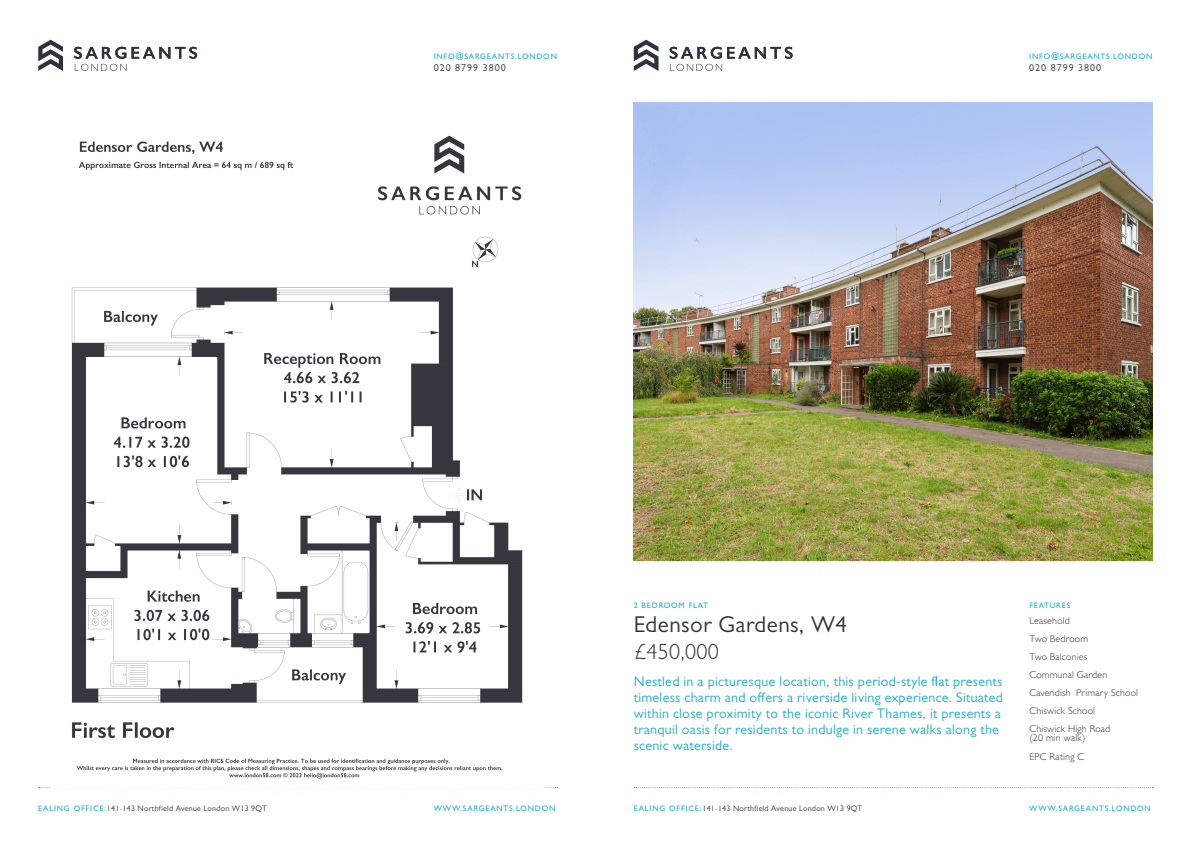
<style>
.page{position:relative;width:1191px;height:842px;background:#fff}
.page>*{position:absolute;margin:0;border:0;box-sizing:border-box;transform-origin:0 0}
.t1{font:23px "Gill Sans MT Pro";letter-spacing:.02em;color:#2e323d}
.t2{font:300 22px "Gill Sans MT Std";letter-spacing:.02em;color:#2e323d}
.t3{font:14px/16px "Gill Sans MT Pro";letter-spacing:.02em;color:#20adc6}
.t4{font:300 10px "Gill Sans MT Std";letter-spacing:.02em;color:#2e323d}
.t5{font:10px "Gill Sans MT Pro";letter-spacing:.1em;color:#2e323d}
.t6{font:500 8px "Gill Sans MT Std";letter-spacing:.1em;color:#20adc6}
.t7{font:8px "Gill Sans MT Pro";letter-spacing:.03em;color:#2e323d}
.s1{font-family:"Gill Sans MT Std";font-weight:500;color:#20adc6}
</style>
<div class="page">
<svg style="left:634px;top:40px;width:24px;height:31px"></svg>
<svg style="left:669px;top:47px;width:123px;height:24px"></svg>
<svg style="left:634px;top:787px;width:519px;height:1px"></svg>
<svg style="left:38px;top:40px;width:25px;height:31px"></svg>
<svg style="left:74px;top:47px;width:123px;height:24px"></svg>
<svg style="left:39px;top:787px;width:519px;height:1px"></svg>
<img style="left:634px;top:102px;width:518px;height:459px">
<img style="left:71px;top:135px;width:452px;height:644px">
<p class="t6" style="left:434px;top:51px;width:125px">INFO@SARGEANTS.LONDON</p>
<p class="t5" style="left:434px;top:61px;width:73px">020 8799 3800</p>
<p class="t6" style="left:1029px;top:51px;width:125px">INFO@SARGEANTS.LONDON</p>
<p class="t5" style="left:1029px;top:61px;width:73px">020 8799 3800</p>
<p class="t7" style="left:38px;top:803px;width:230px"><span class="s1">EALING OFFICE:</span>141-143 Northfield Avenue London W13 9QT</p>
<p class="t6" style="left:634px;top:601px;width:76px">2 BEDROOM FLAT</p>
<p class="t1" style="left:634px;top:611px;width:215px">Edensor Gardens, W4</p>
<p class="t2" style="left:634px;top:638px;width:87px">£450,000</p>
<p class="t3" style="left:634px;top:673px;width:371px">Nestled in a picturesque location, this period-style flat presents timeless charm and offers a riverside living experience. Situated within close proximity to the iconic River Thames, it presents a tranquil oasis for residents to indulge in serene walks along the scenic waterside.</p>
<p class="t6" style="left:434px;top:803px;width:123px">WWW.SARGEANTS.LONDON</p>
<p class="t7" style="left:634px;top:803px;width:230px"><span class="s1">EALING OFFICE:</span>141-143 Northfield Avenue London W13 9QT</p>
<p class="t6" style="left:1029px;top:601px;width:43px">FEATURES</p>
<p class="t4" style="left:1029px;top:615px;width:42px">Leasehold</p>
<p class="t4" style="left:1029px;top:633px;width:60px">Two Bedroom</p>
<p class="t4" style="left:1029px;top:651px;width:59px">Two Balconies</p>
<p class="t4" style="left:1029px;top:669px;width:79px">Communal Garden</p>
<p class="t4" style="left:1029px;top:687px;width:110px">Cavendish Primary School</p>
<p class="t4" style="left:1029px;top:705px;width:67px">Chiswick School</p>
<p class="t4" style="left:1029px;top:723px;width:82px">Chiswick High Road</p>
<p class="t4" style="left:1029px;top:732px;width:58px">(20 min walk)</p>
<p class="t4" style="left:1029px;top:750px;width:56px">EPC Rating C</p>
<p class="t6" style="left:1029px;top:803px;width:123px">WWW.SARGEANTS.LONDON</p>
</div>
